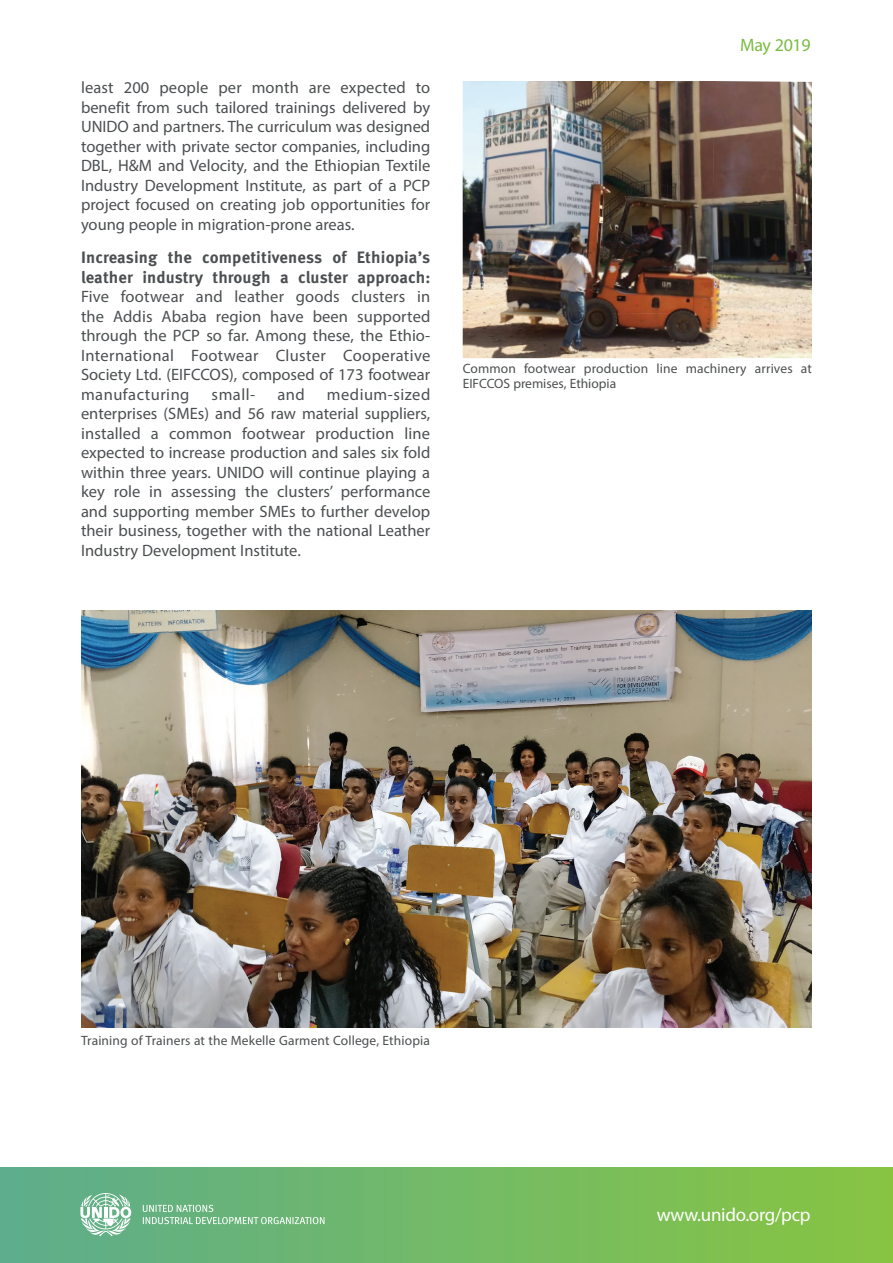
<style>
.page{position:relative;width:893px;height:1263px;background:#fff}
.page>*{position:absolute;margin:0;border:0;box-sizing:border-box;transform-origin:0 0}
.t1{font:18.9px "Myriad Pro";letter-spacing:-.015em;color:#fff}
.t2{font:18px "Myriad Pro";letter-spacing:-.015em;color:#7cbb42}
.t3{font:16.5px/19.5px "Myriad Pro";color:#4c4f51;text-align:justify}
.t4{font:700 16.5px/19.5px "Meta Pro";letter-spacing:.005em;color:#4c4f51}
.t5{font:13.5px/15px "Myriad Pro";letter-spacing:.01em;color:#4c4f51}
</style>
<div class="page">
<img style="left:0;top:1167px;width:893px;height:96px">
<svg style="left:143px;top:1205px;width:181px;height:19px"></svg>
<svg style="left:80px;top:1193px;width:51px;height:43px"></svg>
<img style="left:463px;top:81px;width:248px;height:231px">
<img style="left:711px;top:81px;width:101px;height:277px">
<img style="left:463px;top:312px;width:249px;height:46px">
<img style="left:81px;top:611px;width:731px;height:416px">
<p class="t3" style="left:81px;top:78px;width:351px">least 200 people per month are expected to benefit from such tailored trainings delivered by UNIDO and partners. The curriculum was designed together with private sector companies, including DBL, H&amp;M and Velocity, and the Ethiopian Textile Industry Development Institute, as part of a PCP project focused on creating job opportunities for young people in migration-prone areas.</p>
<p class="t4" style="left:81px;top:246px;width:351px">Increasing the competitiveness of Ethiopia’s leather industry through a cluster approach:</p>
<p class="t3" style="left:81px;top:286px;width:351px">Five footwear and leather goods clusters in the Addis Ababa region have been supported through the PCP so far. Among these, the Ethio-International Footwear Cluster Cooperative Society Ltd. (EIFCCOS), composed of 173 footwear manufacturing</p>
<p class="t3" style="left:81px;top:384px;width:351px;text-indent:246px">medium-sized enterprises (SMEs) and 56 raw material suppliers, installed a common footwear production line expected to increase production and sales six fold within three years. UNIDO will continue playing a key role in assessing the clusters’ performance and supporting member SMEs to further develop their business, together with the national Leather Industry Development Institute.</p>
<p class="t3" style="left:212px;top:384px;width:45px">small-</p>
<p class="t3" style="left:277px;top:384px;width:29px">and</p>
<p class="t2" style="left:740px;top:34px;width:72px">May 2019</p>
<p class="t5" style="left:463px;top:361px;width:351px">Common footwear production line machinery arrives at<br>EIFCCOS premises, Ethiopia</p>
<p class="t5" style="left:81px;top:1033px;width:350px">Training of Trainers at the Mekelle Garment College, Ethiopia</p>
<p class="t1" style="left:657px;top:1203px;width:156px">www.unido.org/pcp</p>
</div>
